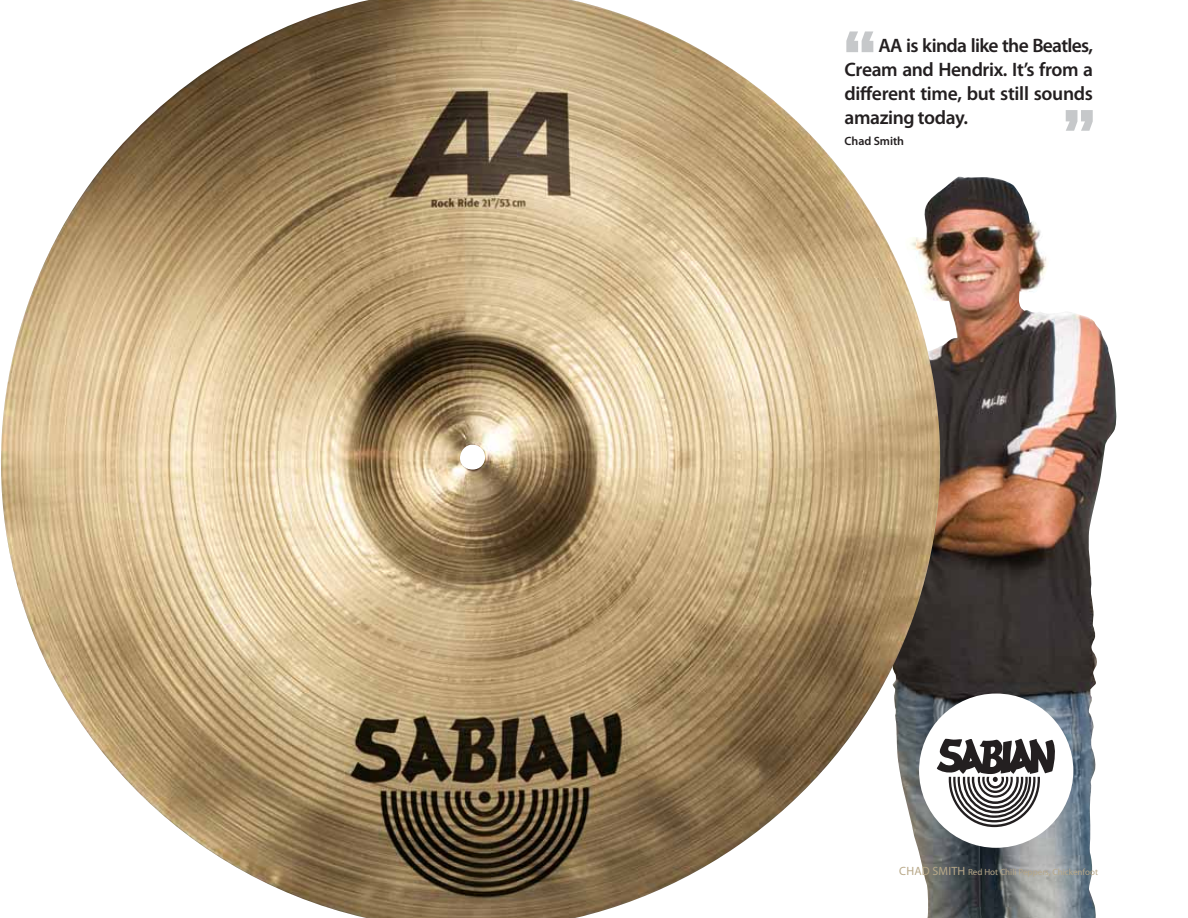
<style>
.page{position:relative;width:1188px;height:918px;background:#fff}
.page>*{position:absolute;margin:0;border:0;box-sizing:border-box;transform-origin:0 0}
.t1{font:900 67.5px "Glypha LT Std";color:#c6c8ca}
.t2{font:600 19.5px/24px "Myriad Pro";letter-spacing:-.02em;color:#231f20;text-align:justify}
.t3{font:600 12px "Myriad Pro";letter-spacing:-.005em;color:#231f20}
.t4{font:9px "Myriad Pro";color:#b8a888}
.s1{font-size:12px}
</style>
<div class="page">
<img style="left:942px;top:177px;width:175px;height:741px">
<div style="left:919px;top:694px;width:154px;height:154px;background:#fff;border-radius:50%"></div>
<svg style="left:942px;top:739px;width:114px;height:88px"></svg>
<img style="left:1px;top:0;width:941px;height:918px">
<h1 class="t1" style="left:843px;top:17px;width:36px">‘‘</h1>
<p class="t2" style="left:845px;top:35px;width:250px;text-indent:34px">AA is kinda like the Beatles, Cream and Hendrix. It’s from a different time, but still sounds amazing today.</p>
<p class="t3" style="left:845px;top:136px;width:61px">Chad Smith</p>
<h1 class="t1" style="left:1062px;top:96px;width:36px">’’</h1>
<p class="t4" style="left:899px;top:869px;width:200px"><span class="s1">CHAD SMITH</span> Red Hot Chili Peppers, Chickenfoot</p>
</div>
